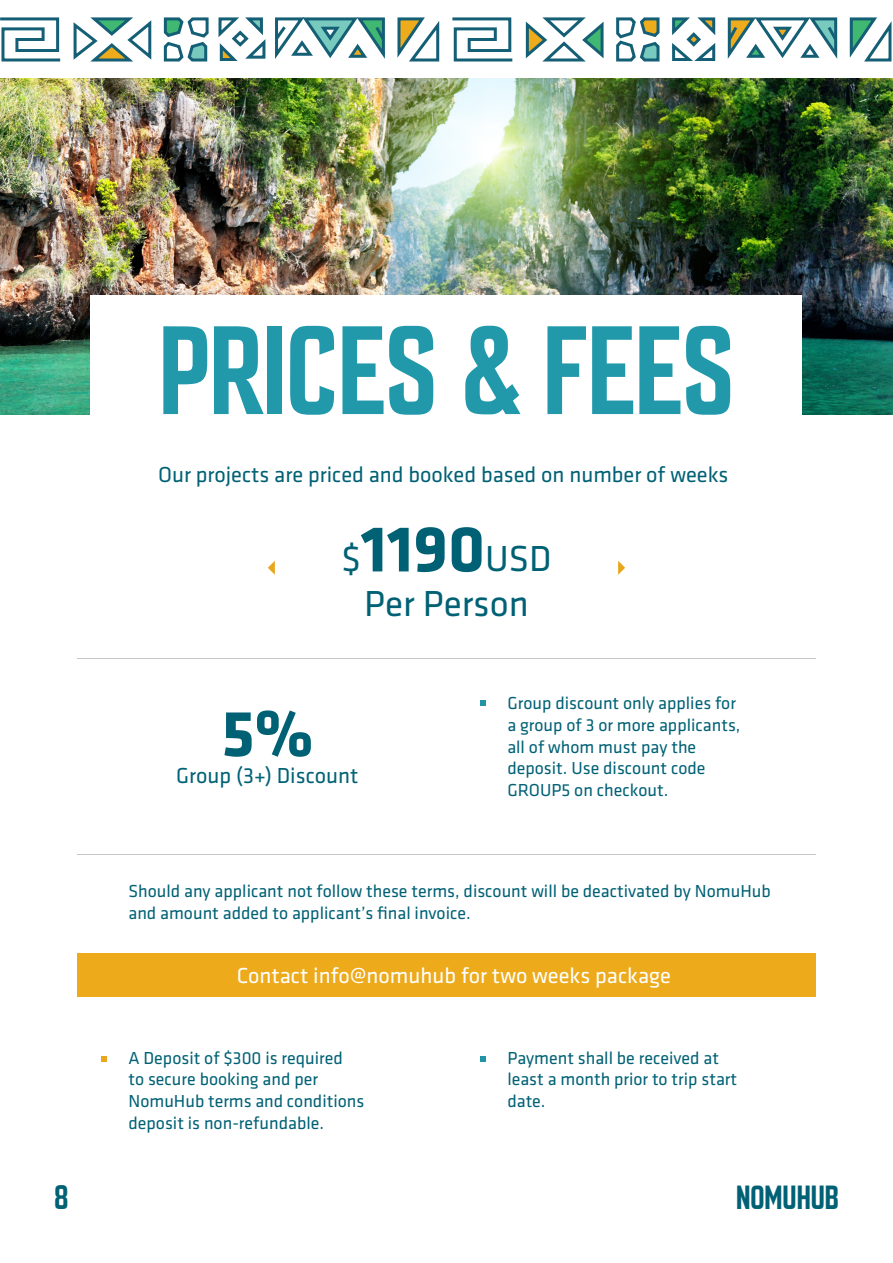
<style>
.page{position:relative;width:893px;height:1263px;background:#fff}
.page>*{position:absolute;margin:0;border:0;box-sizing:border-box;transform-origin:0 0}
.t1{font:500 condensed 112.5px "Enamela W01";color:#2199ab}
.t2{font:700 67.5px "Klavika";color:#006175}
.t3{font:37.5px "Klavika";color:#006175}
.t4{font:500 condensed 30px "Enamela W01";color:#006175}
.t5{font:22.5px "Klavika";color:#006175}
.t6{font:22.5px "Klavika";color:#fff}
.t7{font:18px/21.6px "Klavika";color:#006175}
.s1{font-weight:700;font-size:67.5px}
</style>
<div class="page">
<img style="left:0;top:78px;width:893px;height:336px">
<div style="left:91px;top:296px;width:711px;height:159px;background:#fff"></div>
<svg style="left:618px;top:561px;width:7px;height:14px"></svg>
<svg style="left:268px;top:561px;width:7px;height:14px"></svg>
<div style="left:77px;top:953px;width:738px;height:44px;background:#edab1c"></div>
<hr style="left:77px;top:854px;width:738px;height:1px;background:#c7c7c7">
<hr style="left:77px;top:658px;width:738px;height:1px;background:#c7c7c7">
<svg style="left:480px;top:700px;width:6px;height:6px"></svg>
<svg style="left:102px;top:1056px;width:5px;height:6px"></svg>
<svg style="left:480px;top:1056px;width:6px;height:6px"></svg>
<svg style="left:0;top:17px;width:440px;height:45px"></svg>
<svg style="left:452px;top:17px;width:61px;height:45px"></svg>
<svg style="left:525px;top:17px;width:79px;height:45px"></svg>
<svg style="left:849px;top:17px;width:43px;height:45px"></svg>
<svg style="left:616px;top:17px;width:44px;height:45px"></svg>
<svg style="left:672px;top:17px;width:44px;height:44px"></svg>
<svg style="left:727px;top:17px;width:111px;height:42px"></svg>
<p class="t1" style="left:159px;top:294px;width:577px">PRICES &amp; FEES</p>
<p class="t5" style="left:158px;top:462px;width:572px">Our projects are priced and booked based on number of weeks</p>
<p class="t3" style="left:341px;top:539px;width:212px">$<span class="s1">1190</span>USD</p>
<p class="t3" style="left:364px;top:584px;width:166px">Per Person</p>
<p class="t2" style="left:221px;top:697px;width:94px">5%</p>
<p class="t5" style="left:176px;top:763px;width:184px">Group (3+) Discount</p>
<p class="t7" style="left:507px;top:693px;width:235px">Group discount only applies for a group of 3 or more applicants, all of whom must pay the deposit. Use discount code<br>GROUP5 on checkout.</p>
<p class="t7" style="left:128px;top:880px;width:644px">Should any applicant not follow these terms, discount will be deactivated by NomuHub and amount added to applicant’s final invoice.</p>
<p class="t6" style="left:237px;top:963px;width:436px">Contact info@nomuhub for two weeks package</p>
<p class="t7" style="left:128px;top:1047px;width:237px">A Deposit of $300 is required<br>to secure booking and per<br>NomuHub terms and conditions deposit is non-refundable.</p>
<p class="t7" style="left:507px;top:1047px;width:231px">Payment shall be received at least a month prior to trip start date.</p>
<p class="t4" style="left:54px;top:1177px;width:16px">8</p>
<p class="t4" style="left:736px;top:1177px;width:104px">NOMUHUB</p>
</div>
